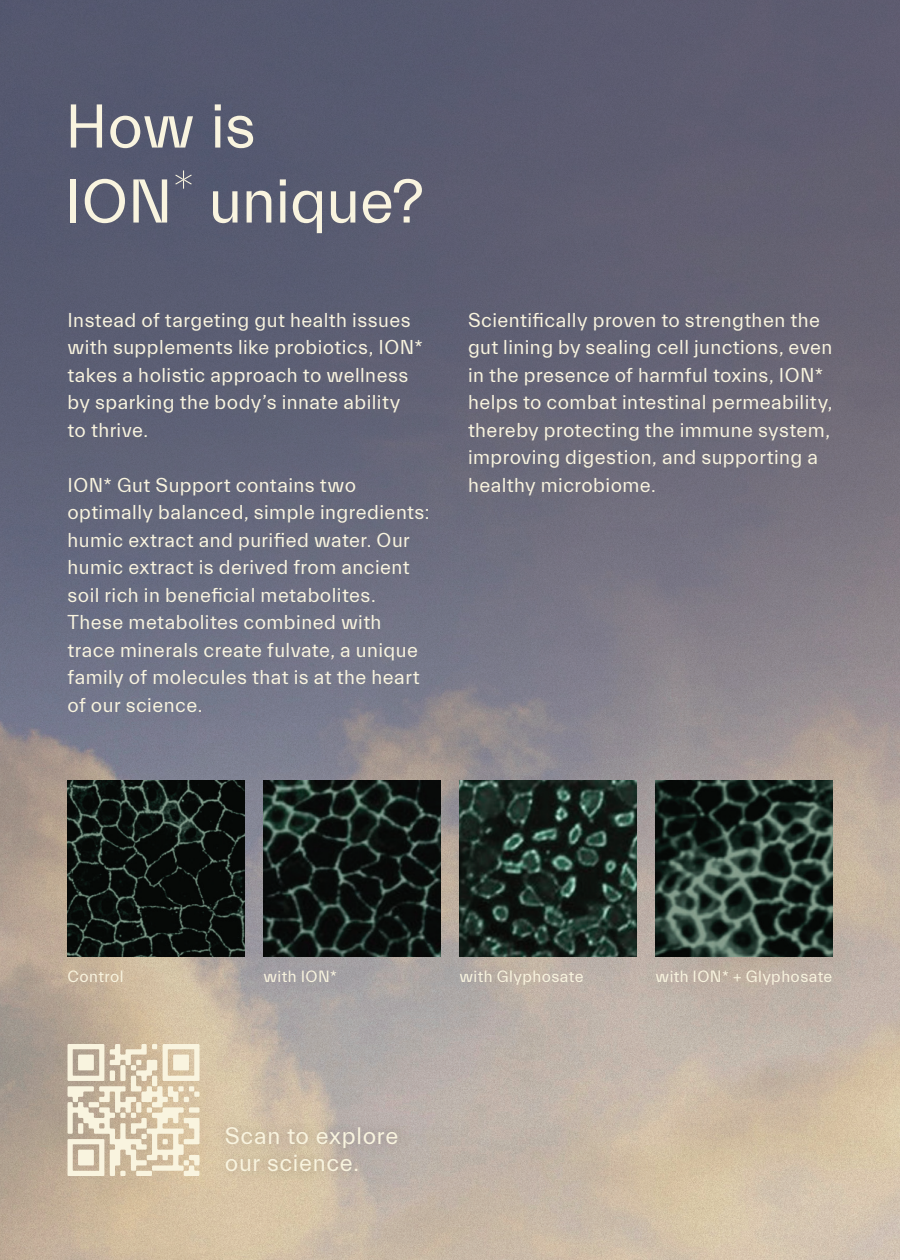
<style>
.page{position:relative;width:900px;height:1260px;background:#fff}
.page>*{position:absolute;margin:0;border:0;box-sizing:border-box;transform-origin:0 0}
.t1{font:62.5px/75px "Everett";letter-spacing:-.005em;color:#f9f4df}
.t2{font:23.75px/27.5px "Everett";letter-spacing:.03em;color:#f9f4df}
.t3{font:20px/27.5px "Everett";letter-spacing:.02em;color:#f9f4df}
.t4{font:16.25px "Everett";letter-spacing:.025em;color:#f9f4df}
.s1{font-family:"Everett Seraphic";font-weight:300}
</style>
<div class="page">
<img style="left:0;top:0;width:900px;height:1260px">
<img style="left:68px;top:780px;width:176px;height:177px">
<img style="left:460px;top:780px;width:176px;height:177px">
<img style="left:264px;top:780px;width:176px;height:177px">
<img style="left:656px;top:780px;width:176px;height:177px">
<div style="left:213px;top:1114px;width:197px;height:70px;background:#231f20;opacity:.26"></div>
<svg style="left:67px;top:1044px;width:133px;height:132px"></svg>
<h1 class="t1" style="left:65px;top:90px;width:361px">How is<br>ION<span class="s1">*</span> unique?</h1>
<p class="t3" style="left:68px;top:307px;width:357px">Instead of targeting gut health issues with supplements like probiotics, ION* takes a holistic approach to wellness by sparking the body’s innate ability to thrive.</p>
<p class="t3" style="left:68px;top:472px;width:363px">ION* Gut Support contains two optimally balanced, simple ingredients: humic extract and purified water. Our humic extract is derived from ancient soil rich in beneficial metabolites.<br>These metabolites combined with trace minerals create fulvate, a unique family of molecules that is at the heart of our science.</p>
<p class="t3" style="left:468px;top:307px;width:366px">Scientifically proven to strengthen the gut lining by sealing cell junctions, even in the presence of harmful toxins, ION* helps to combat intestinal permeability, thereby protecting the immune system, improving digestion, and supporting a healthy microbiome.</p>
<p class="t4" style="left:68px;top:968px;width:58px">Control</p>
<p class="t4" style="left:264px;top:968px;width:75px">with ION*</p>
<p class="t4" style="left:460px;top:968px;width:125px">with Glyphosate</p>
<p class="t4" style="left:656px;top:968px;width:178px">with ION* + Glyphosate</p>
<p class="t2" style="left:225px;top:1122px;width:175px">Scan to explore our science.</p>
</div>
